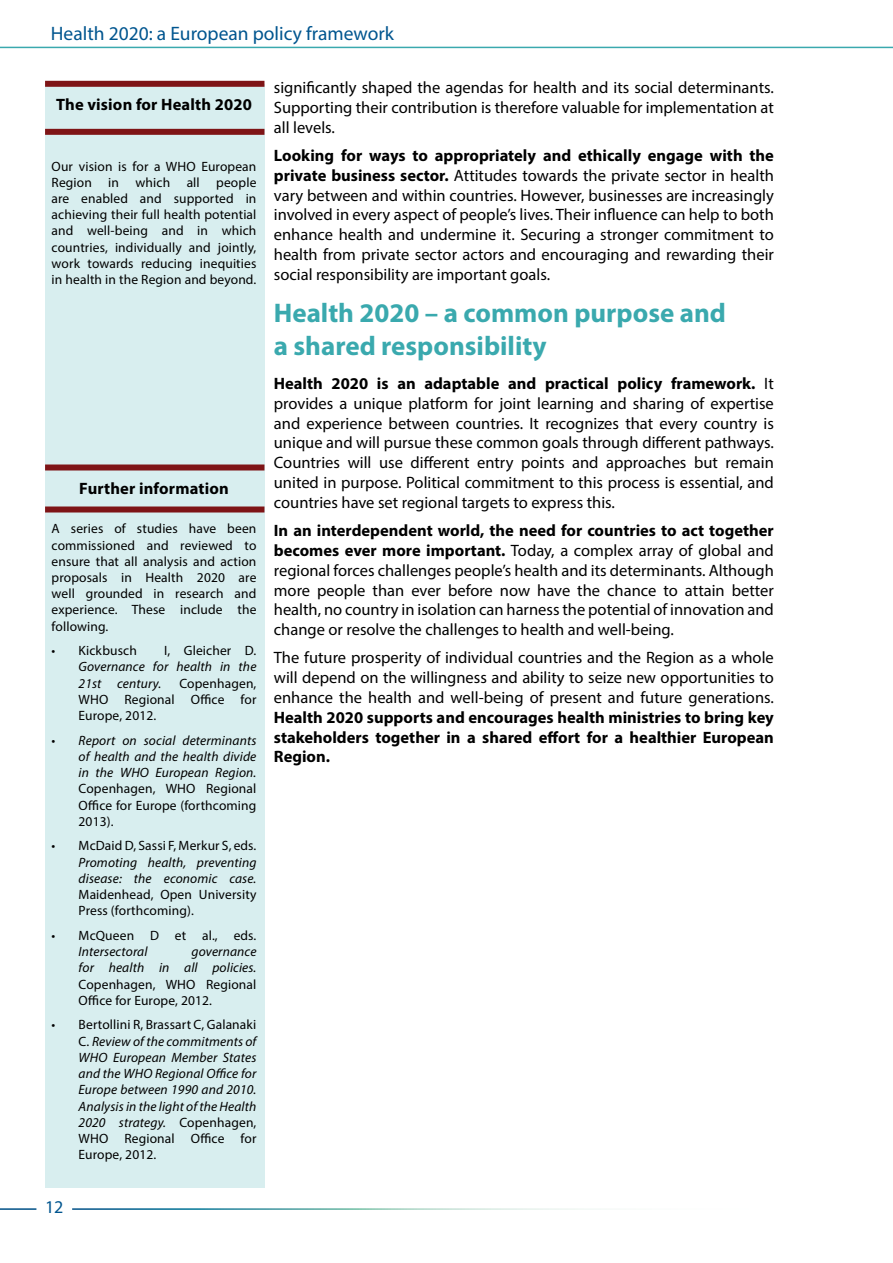
<style>
.page{position:relative;width:893px;height:1263px;background:#fff}
.page>*{position:absolute;margin:0;border:0;box-sizing:border-box;transform-origin:0 0}
.t1{font:700 27px/32.4px "Myriad Pro";color:#3aa9ae}
.t2{font:19.5px "Myriad Pro";color:#00558f}
.t3{font:18px "Myriad Pro";color:#00558f}
.t4{font:16.5px/19.8px "Myriad Pro";color:#000;text-align:justify}
.t5{font:700 16.5px/19.8px "Myriad Pro";color:#000;text-align:justify}
.t6{font:13.5px/16.2px "Myriad Pro";letter-spacing:.01em;color:#000;text-align:justify}
.t7{font:italic 13.5px/16.2px "Myriad Pro";letter-spacing:.01em;color:#000}
.s1{font-style:normal}
.s2{font-weight:700}
</style>
<div class="page">
<hr style="left:0;top:47px;width:893px;height:1px;background:#3aa9ae">
<hr style="left:0;top:1208px;width:36px;height:2px;background:#005087">
<div style="left:45px;top:84px;width:219px;height:1104px;background:#d8eeef"></div>
<div style="left:45px;top:129px;width:219px;height:6px;background:#7e1416"></div>
<div style="left:45px;top:506px;width:219px;height:6px;background:#7e1416"></div>
<div style="left:45px;top:81px;width:219px;height:6px;background:#7e1416"></div>
<div style="left:45px;top:464px;width:219px;height:6px;background:#7e1416"></div>
<p class="t2" style="left:51px;top:22px;width:345px">Health 2020: a European policy framework</p>
<p class="t5" style="left:56px;top:94px;width:197px">The vision for Health 2020</p>
<p class="t6" style="left:52px;top:158px;width:206px">Our vision is for a WHO European Region in which all people are enabled and supported in achieving their full health potential and well-being and in which countries, individually and jointly, work towards reducing inequities in health in the Region and beyond.</p>
<p class="t5" style="left:79px;top:477px;width:151px">Further information</p>
<p class="t6" style="left:52px;top:520px;width:206px">A series of studies have been commissioned and reviewed to ensure that all analysis and action proposals in Health 2020 are well grounded in research and experience. These include the following.</p>
<p class="t6" style="left:52px;top:642px;width:87px">• Kickbusch</p>
<p class="t6" style="left:164px;top:642px;width:94px">I, Gleicher D.</p>
<p class="t7" style="left:79px;top:658px;width:179px">Governance for health in the<br>21st century.</p>
<p class="t6" style="left:79px;top:675px;width:179px;text-indent:101px">Copenhagen, WHO Regional Office for Europe, 2012.</p>
<p class="t7" style="left:79px;top:732px;width:179px;text-align:justify;text-indent:-27px">• Report on social determinants of health and the health divide in the WHO European Region.</p>
<p class="t6" style="left:79px;top:780px;width:179px">Copenhagen, WHO Regional Office for Europe (forthcoming 2013).</p>
<p class="t6" style="left:52px;top:838px;width:206px">• McDaid D, Sassi F, Merkur S, eds.</p>
<p class="t7" style="left:79px;top:854px;width:179px">Promoting health, preventing disease: the economic case.</p>
<p class="t6" style="left:79px;top:886px;width:179px">Maidenhead, Open University<br>Press (forthcoming).</p>
<p class="t6" style="left:52px;top:927px;width:206px">• McQueen D et al., eds.</p>
<p class="t7" style="left:79px;top:943px;width:70px">Intersectoral</p>
<p class="t7" style="left:79px;top:943px;width:179px;text-align:right">governance<br>for health in all policies.</p>
<p class="t6" style="left:79px;top:976px;width:179px">Copenhagen, WHO Regional<br>Office for Europe, 2012.</p>
<p class="t7" style="left:79px;top:1017px;width:179px;text-align:justify;text-indent:-27px"><span class="s1">• Bertollini R, Brassart C, Galanaki C.</span> Review of the commitments of WHO European Member States and the WHO Regional Office for Europe between 1990 and 2010.<br>Analysis in the light of the Health 2020 strategy. <span class="s1">Copenhagen, WHO Regional Office for Europe, 2012.</span></p>
<p class="t3" style="left:45px;top:1196px;width:20px">12</p>
<p class="t4" style="left:274px;top:77px;width:501px">significantly shaped the agendas for health and its social determinants.<br>Supporting their contribution is therefore valuable for implementation at all levels.</p>
<p class="t4" style="left:274px;top:145px;width:502px"><span class="s2">Looking for ways to appropriately and ethically engage with the private business sector.</span> Attitudes towards the private sector in health vary between and within countries. However, businesses are increasingly involved in every aspect of people’s lives. Their influence can help to both enhance health and undermine it. Securing a stronger commitment to health from private sector actors and encouraging and rewarding their social responsibility are important goals.</p>
<h1 class="t1" style="left:274px;top:296px;width:454px">Health 2020 – a common purpose and a shared responsibility</h1>
<p class="t4" style="left:274px;top:373px;width:502px"><span class="s2">Health 2020 is an adaptable and practical policy framework.</span> It provides a unique platform for joint learning and sharing of expertise and experience between countries. It recognizes that every country is unique and will pursue these common goals through different pathways.<br>Countries will use different entry points and approaches but remain united in purpose. Political commitment to this process is essential, and countries have set regional targets to express this.</p>
<p class="t4" style="left:274px;top:520px;width:502px"><span class="s2">In an interdependent world, the need for countries to act together becomes ever more important.</span> Today, a complex array of global and regional forces challenges people’s health and its determinants. Although more people than ever before now have the chance to attain better health, no country in isolation can harness the potential of innovation and change or resolve the challenges to health and well-being.</p>
<p class="t4" style="left:274px;top:648px;width:501px">The future prosperity of individual countries and the Region as a whole will depend on the willingness and ability to seize new opportunities to enhance the health and well-being of present and future generations.</p>
<p class="t5" style="left:274px;top:707px;width:501px">Health 2020 supports and encourages health ministries to bring key stakeholders together in a shared effort for a healthier European Region.</p>
</div>
